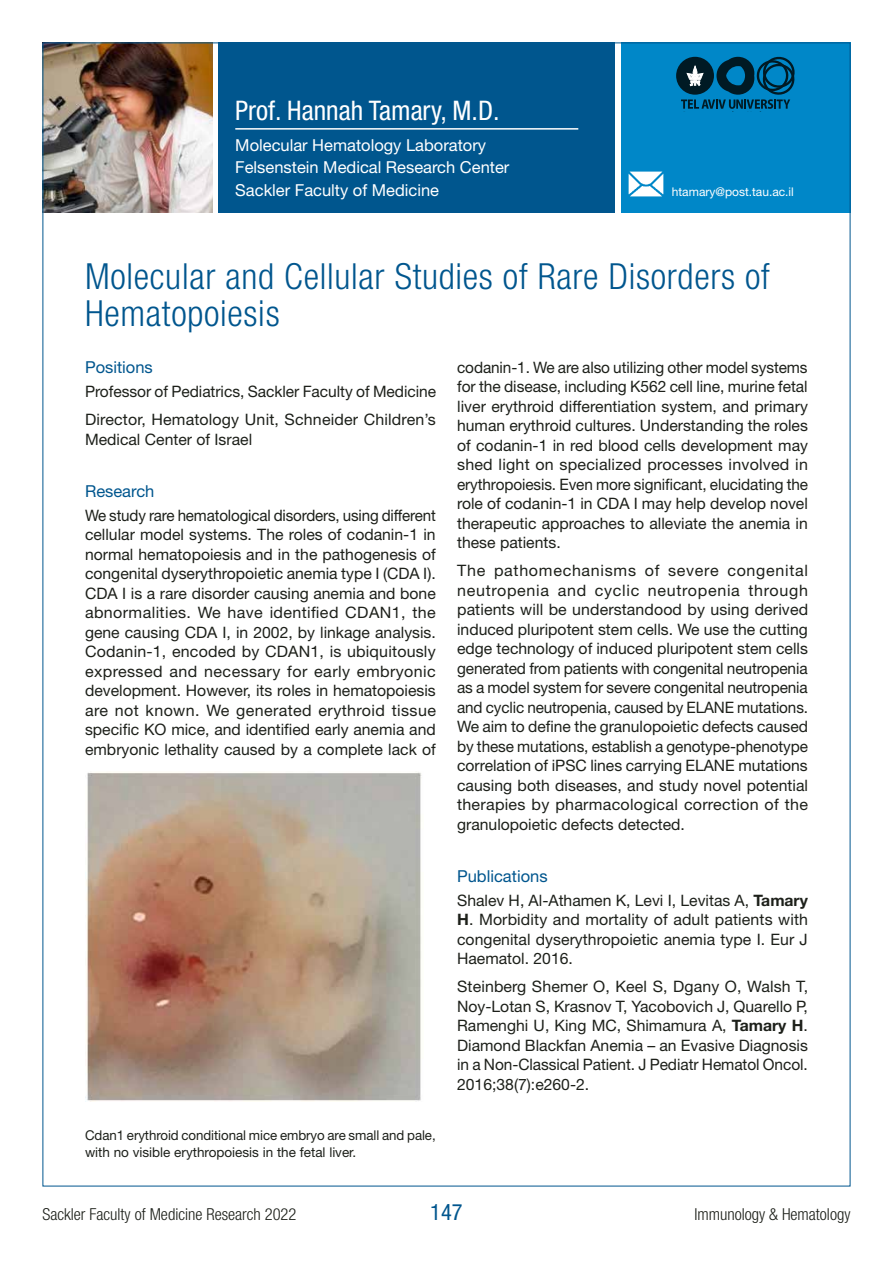
<style>
.page{position:relative;width:893px;height:1263px;background:#fff}
.page>*{position:absolute;margin:0;border:0;box-sizing:border-box;transform-origin:0 0}
.t1{font:300 condensed 36px/37.5px "Helvetica Neue LT Std";letter-spacing:.02em;color:#00568e}
.t2{font:condensed 27px "Helvetica Neue LT Std";color:#fff}
.t3{font:condensed 22.5px "Helvetica Neue LT Std";color:#00568e}
.t4{font:16.5px/22.5px "Helvetica Neue LT Std";color:#fff}
.t5{font:300 condensed 16.5px "Helvetica Neue LT Std";color:#1d201a}
.t6{font:16.5px "Helvetica Neue LT Std";color:#00568e}
.t7{font:15.75px/19.5px "Helvetica Neue LT Std";color:#1d201a;text-align:justify}
.t8{font:15.75px/19.5px "Helvetica Neue LT Std";color:#1d201a;text-align:justify;scale:.96 1}
.t9{font:13.5px/16.5px "Helvetica Neue LT Std";letter-spacing:-.005em;color:#1d201a}
.t10{font:12px "Helvetica Neue LT Std";color:#fff}
.s1{font-weight:700}
</style>
<div class="page">
<div style="left:218px;top:43px;width:397px;height:170px;background:#00568e"></div>
<div style="left:621px;top:43px;width:229px;height:170px;background:#0087c8"></div>
<img style="left:628px;top:171px;width:36px;height:26px">
<div style="left:676px;top:57px;width:38px;height:38px;background:#001a24;border-radius:50%"></div>
<svg style="left:681px;top:56px;width:114px;height:53px"></svg>
<img style="left:45px;top:45px;width:168px;height:168px">
<hr style="left:235px;top:128px;width:343px;height:2px;background:#fff">
<img style="left:85px;top:772px;width:337px;height:329px">
<h2 class="t2" style="left:235px;top:94px;width:266px">Prof. Hannah Tamary, M.D.</h2>
<p class="t4" style="left:235px;top:133px;width:276px">Molecular Hematology Laboratory<br>Felsenstein Medical Research Center<br>Sackler Faculty of Medicine</p>
<p class="t10" style="left:672px;top:184px;width:124px">htamary@post.tau.ac.il</p>
<h1 class="t1" style="left:85px;top:257px;width:686px">Molecular and Cellular Studies of Rare Disorders of<br>Hematopoiesis</h1>
<p class="t6" style="left:85px;top:358px;width:69px">Positions</p>
<p class="t7" style="left:85px;top:377px;width:353px;line-height:28px">Professor of Pediatrics, Sackler Faculty of Medicine<br>Director, Hematology Unit, Schneider Children’s</p>
<p class="t7" style="left:85px;top:429px;width:169px">Medical Center of Israel</p>
<p class="t6" style="left:85px;top:481px;width:71px">Research</p>
<p class="t8" style="left:85px;top:505px;width:367px">We study rare hematological disorders, using different cellular model systems. The roles of codanin-1 in normal hematopoiesis and in the pathogenesis of congenital dyserythropoietic anemia type I (CDA I).<br>CDA I is a rare disorder causing anemia and bone abnormalities. We have identified CDAN1, the gene causing CDA I, in 2002, by linkage analysis.<br>Codanin-1, encoded by CDAN1, is ubiquitously expressed and necessary for early embryonic development. However, its roles in hematopoiesis are not known. We generated erythroid tissue specific KO mice, and identified early anemia and embryonic lethality caused by a complete lack of</p>
<p class="t9" style="left:85px;top:1127px;width:352px">Cdan1 erythroid conditional mice embryo are small and pale, with no visible erythropoiesis in the fetal liver.</p>
<p class="t7" style="left:457px;top:357px;width:353px">codanin-1. We are also utilizing other model systems for the disease, including K562 cell line, murine fetal liver erythroid differentiation system, and primary human erythroid cultures. Understanding the roles of codanin-1 in red blood cells development may shed light on specialized processes involved in erythropoiesis. Even more significant, elucidating the role of codanin-1 in CDA I may help develop novel therapeutic approaches to alleviate the anemia in these patients.</p>
<p class="t7" style="left:457px;top:561px;width:352px">The pathomechanisms of severe congenital neutropenia and cyclic neutropenia through patients will be understandood by using derived induced pluripotent stem cells. We use the cutting edge technology of induced pluripotent stem cells generated from patients with congenital neutropenia as a model system for severe congenital neutropenia and cyclic neutropenia, caused by ELANE mutations.<br>We aim to define the granulopoietic defects caused by these mutations, establish a genotype-phenotype correlation of iPSC lines carrying ELANE mutations causing both diseases, and study novel potential therapies by pharmacological correction of the granulopoietic defects detected.</p>
<p class="t6" style="left:457px;top:866px;width:92px">Publications</p>
<p class="t7" style="left:457px;top:890px;width:352px">Shalev H, Al-Athamen K, Levi I, Levitas A, <span class="s1">Tamary H</span>. Morbidity and mortality of adult patients with congenital dyserythropoietic anemia type I. Eur J Haematol. 2016.</p>
<p class="t7" style="left:457px;top:977px;width:352px">Steinberg Shemer O, Keel S, Dgany O, Walsh T, Noy-Lotan S, Krasnov T, Yacobovich J, Quarello P, Ramenghi U, King MC, Shimamura A, <span class="s1">Tamary H</span>.<br>Diamond Blackfan Anemia – an Evasive Diagnosis in a Non-Classical Patient. J Pediatr Hematol Oncol.<br>2016;38(7):e260-2.</p>
<p class="t5" style="left:43px;top:1205px;width:255px">Sackler Faculty of Medicine Research 2022</p>
<h3 class="t3" style="left:430px;top:1199px;width:34px">147</h3>
<p class="t5" style="left:694px;top:1205px;width:158px">Immunology &amp; Hematology</p>
</div>
